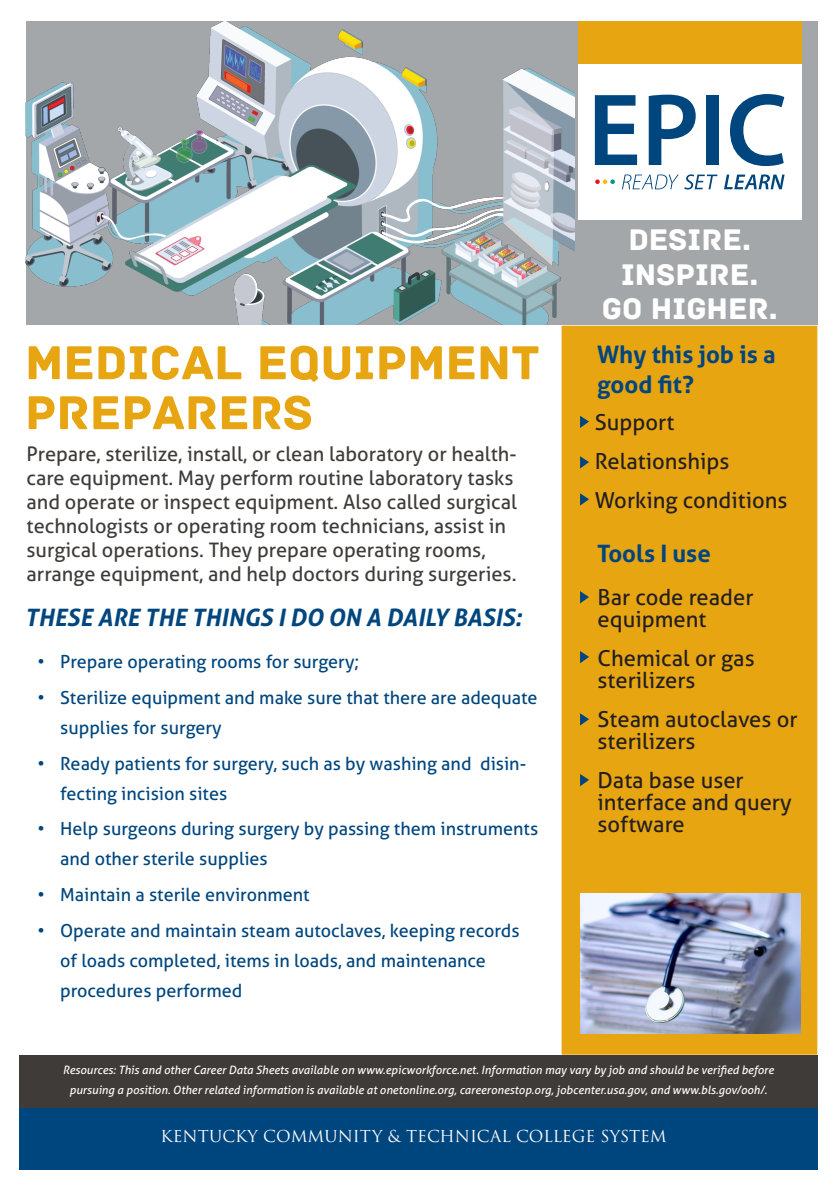
<style>
.page{position:relative;width:840px;height:1191px;background:#fff}
.page>*{position:absolute;margin:0;border:0;box-sizing:border-box;transform-origin:0 0}
.H1_Header{font:50px/50px "Archive";color:#e7a512}
.Footer_Text{font:31.4px "Archive";color:#fff}
.Main_Paragraph_Text{font:italic 700 24px "Aller";color:#00467e}
.H2_Header{font:700 24px/30px "Aller";color:#00467e}
.Main_Paragraph_Text-2{font:22px/22px "Aller";color:#231f20}
.Footer_Text-2{font:20px/24px "Aller";color:#3f3b38}
.t1{font:18px/30px "Aller";color:#00467e}
.Main_Paragraph_Text-3{font:16px "Trajan Pro 3";color:#fff}
.Main_Paragraph_Text-4{font:italic 11.6px/20px "Aller";color:#fff;text-align:center}
</style>
<div class="page">
<div style="left:19px;top:1101px;width:797px;height:68px;background:#00467e"></div>
<div style="left:19px;top:1054px;width:797px;height:53px;background:#3f3b38"></div>
<div style="left:26px;top:21px;width:790px;height:312px;background:#a3a7a9"></div>
<div style="left:0;top:326px;width:839px;height:198px;background:#fff"></div>
<div style="left:561px;top:326px;width:255px;height:728px;background:#e7a512;border:2px solid #e7a512"></div>
<div style="left:577px;top:64px;width:224px;height:156px;background:#fff"></div>
<svg style="left:595px;top:179px;width:19px;height:5px"></svg>
<svg style="left:622px;top:174px;width:95px;height:15px"></svg>
<svg style="left:724px;top:174px;width:60px;height:15px"></svg>
<svg style="left:594px;top:95px;width:42px;height:70px"></svg>
<svg style="left:648px;top:95px;width:47px;height:70px"></svg>
<div style="left:705px;top:95px;width:13px;height:70px;background:#00467e"></div>
<svg style="left:730px;top:94px;width:53px;height:72px"></svg>
<div style="left:577px;top:21px;width:224px;height:43px;background:#e7a512"></div>
<svg style="left:580px;top:456px;width:8px;height:12px"></svg>
<svg style="left:580px;top:651px;width:8px;height:12px"></svg>
<svg style="left:580px;top:493px;width:8px;height:12px"></svg>
<svg style="left:580px;top:713px;width:8px;height:12px"></svg>
<svg style="left:580px;top:774px;width:8px;height:12px"></svg>
<img style="left:580px;top:894px;width:219px;height:139px">
<svg style="left:580px;top:416px;width:8px;height:12px"></svg>
<svg style="left:580px;top:591px;width:8px;height:12px"></svg>
<img style="left:26px;top:21px;width:548px;height:303px">
<p class="H1_Header" style="left:25px;top:338px;width:516px">MEDICAL EQUIPMENT<br>PREPARERS</p>
<p class="Footer_Text-2" style="left:27px;top:442px;width:491px">Prepare, sterilize, install, or clean laboratory or health&shy;care equipment. May perform routine laboratory tasks and operate or inspect equipment. Also called surgical technologists or operating room technicians, assist in surgical operations. They prepare operating rooms,</p>
<p class="Footer_Text-2" style="left:27px;top:562px;width:491px">arrange equipment, and help doctors during surgeries.</p>
<p class="Main_Paragraph_Text" style="left:25px;top:603px;width:498px">THESE ARE THE THINGS I DO ON A DAILY BASIS:</p>
<p class="t1" style="left:37px;top:647px;width:323px">• Prepare operating rooms for surgery;</p>
<p class="t1" style="left:60px;top:682px;width:478px;text-indent:-23px">• Sterilize equipment and make sure that there are adequate supplies for surgery</p>
<p class="t1" style="left:60px;top:748px;width:467px;text-indent:-23px">• Ready patients for surgery, such as by washing and disin&shy;fecting incision sites</p>
<p class="t1" style="left:60px;top:814px;width:479px;text-indent:-23px">• Help surgeons during surgery by passing them instruments and other sterile supplies</p>
<p class="t1" style="left:37px;top:879px;width:274px">• Maintain a sterile environment</p>
<p class="t1" style="left:60px;top:915px;width:460px;text-indent:-23px">• Operate and maintain steam autoclaves, keeping records of loads completed, items in loads, and maintenance procedures performed</p>
<p class="Footer_Text" style="left:628px;top:221px;width:124px">DESIRE.</p>
<p class="Footer_Text" style="left:620px;top:256px;width:139px">INSPIRE.</p>
<p class="Footer_Text" style="left:601px;top:290px;width:177px">GO HIGHER.</p>
<p class="H2_Header" style="left:596px;top:339px;width:180px">Why this job is a good fit?</p>
<p class="Main_Paragraph_Text-2" style="left:594px;top:411px;width:81px">Support</p>
<p class="Main_Paragraph_Text-2" style="left:594px;top:450px;width:136px">Relationships</p>
<p class="Main_Paragraph_Text-2" style="left:594px;top:489px;width:194px">Working conditions</p>
<p class="H2_Header" style="left:596px;top:538px;width:115px">Tools I use</p>
<p class="Main_Paragraph_Text-2" style="left:597px;top:585px;width:157px">Bar code reader equipment</p>
<p class="Main_Paragraph_Text-2" style="left:597px;top:646px;width:158px">Chemical or gas sterilizers</p>
<p class="Main_Paragraph_Text-2" style="left:597px;top:707px;width:201px">Steam autoclaves or sterilizers</p>
<p class="Main_Paragraph_Text-2" style="left:597px;top:768px;width:196px">Data base user interface and query software</p>
<p class="Main_Paragraph_Text-4" style="left:63px;top:1060px;width:712px">Resources: This and other Career Data Sheets available on www.epicworkforce.net. Information may vary by job and should be verified before pursuing a position. Other related information is available at onetonline.org, careeronestop.org, jobcenter.usa.gov, and www.bls.gov/ooh/.</p>
<p class="Main_Paragraph_Text-3" style="left:160px;top:1125px;width:507px">KENTUCKY COMMUNITY &amp; TECHNICAL COLLEGE SYSTEM</p>
</div>
